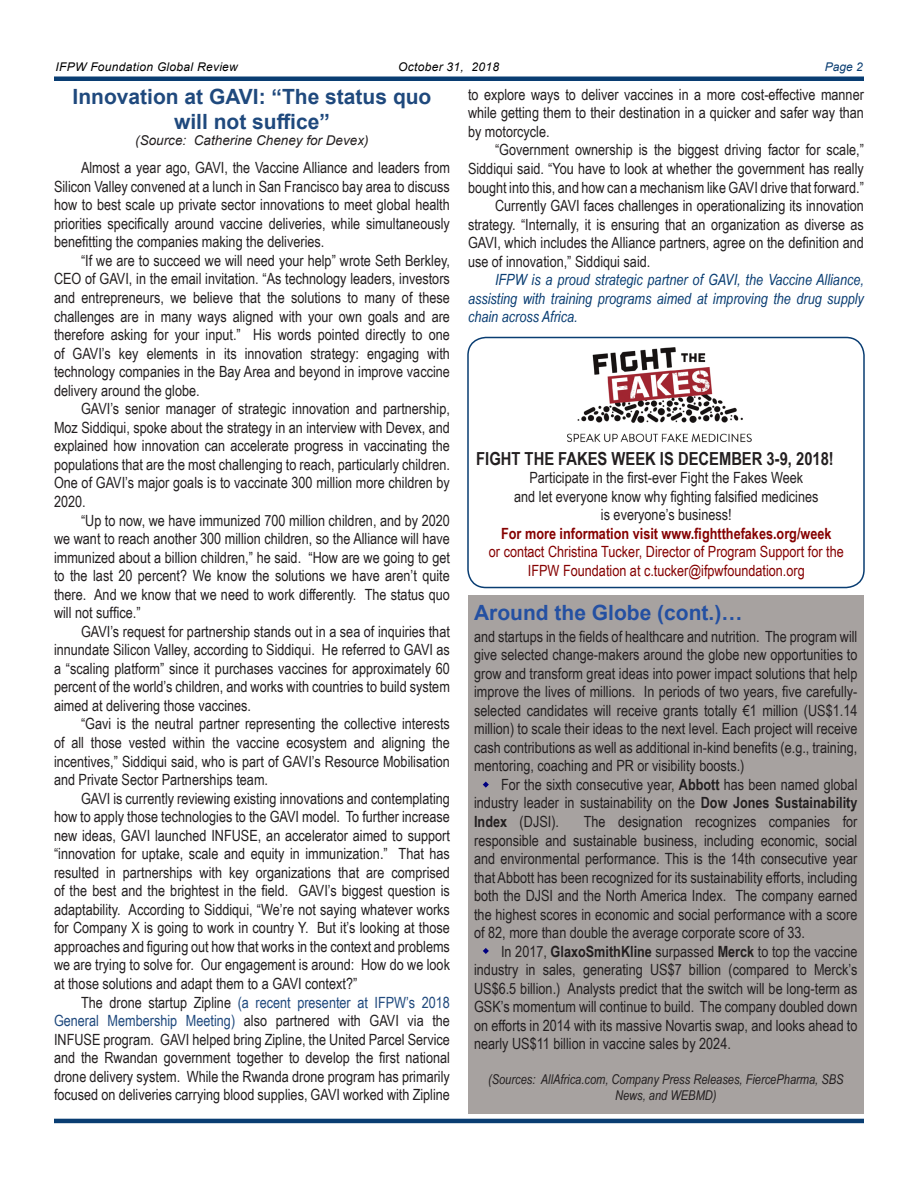
<style>
.page{position:relative;width:918px;height:1188px;background:#fff}
.page>*{position:absolute;margin:0;border:0;box-sizing:border-box;transform-origin:0 0}
.t1{font:700 21px/25.2px "Arial";color:#1f497d;text-align:center}
.t2{font:700 21px "Arial";color:#2450a2}
.t3{font:700 18px "Arial Narrow";color:#231f20}
.t4{font:15.45px/18.6px "Arial Narrow";color:#231f20;text-align:justify}
.t5{font:italic 15.45px/18.6px "Arial Narrow";color:#093d72;text-align:justify}
.t6{font:15.45px/18.6px "Arial Narrow";color:#850000;text-align:center}
.t7{font:700 15.45px "Arial Narrow";color:#850000}
.t8{font:italic 13.5px/16.2px "Arial Narrow";color:#231f20;text-align:center}
.t9{font:italic 13.5px "Arial";color:#231f20}
.Source{font:italic 12px "Arial";letter-spacing:.025em;color:#000}
.Source-2{font:italic 12px "Arial";color:#093d72}
.s1{color:#1f497d}
.s2{font-weight:700}
</style>
<div class="page">
<div style="left:54px;top:76px;width:810px;height:5px;background:#093d72"></div>
<div style="left:468px;top:596px;width:396px;height:518px;background:#a7a2a0"></div>
<div style="left:467px;top:337px;width:398px;height:251px;border:2px solid #093d72;border-radius:18px"></div>
<hr style="left:54px;top:1119px;width:810px;height:4px;background:#093d72">
<svg style="left:483px;top:948px;width:6px;height:6px"></svg>
<svg style="left:483px;top:781px;width:6px;height:7px"></svg>
<img style="left:567px;top:347px;width:185px;height:96px">
<p class="Source" style="left:56px;top:59px;width:184px">IFPW Foundation Global Review</p>
<p class="Source" style="left:398px;top:59px;width:102px">October 31, 2018</p>
<p class="Source-2" style="left:825px;top:59px;width:40px">Page 2</p>
<p class="t1" style="left:73px;top:84px;width:360px">Innovation at GAVI: “The status quo will not suffice”</p>
<p class="t9" style="left:135px;top:132px;width:235px">(Source: Catherine Cheney for Devex)</p>
<p class="t4" style="left:54px;top:158px;width:397px;text-indent:27px">Almost a year ago, GAVI, the Vaccine Alliance and leaders from Silicon Valley convened at a lunch in San Francisco bay area to discuss how to best scale up private sector innovations to meet global health priorities specifically around vaccine deliveries, while simultaneously benefitting the companies making the deliveries.</p>
<p class="t4" style="left:54px;top:251px;width:397px;text-indent:27px">“If we are to succeed we will need your help” wrote Seth Berkley, CEO of GAVI, in the email invitation. “As technology leaders, investors and entrepreneurs, we believe that the solutions to many of these challenges are in many ways aligned with your own goals and are therefore asking for your input.” His words pointed directly to one of GAVI’s key elements in its innovation strategy: engaging with technology companies in the Bay Area and beyond in improve vaccine delivery around the globe.</p>
<p class="t4" style="left:54px;top:399px;width:397px;text-indent:27px">GAVI’s senior manager of strategic innovation and partnership, Moz Siddiqui, spoke about the strategy in an interview with Devex, and explained how innovation can accelerate progress in vaccinating the populations that are the most challenging to reach, particularly children.<br>One of GAVI’s major goals is to vaccinate 300 million more children by 2020.</p>
<p class="t4" style="left:54px;top:510px;width:397px;text-indent:27px">“Up to now, we have immunized 700 million children, and by 2020 we want to reach another 300 million children, so the Alliance will have immunized about a billion children,” he said. “How are we going to get to the last 20 percent? We know the solutions we have aren’t quite there. And we know that we need to work differently. The status quo will not suffice.”</p>
<p class="t4" style="left:54px;top:621px;width:397px;text-indent:27px">GAVI’s request for partnership stands out in a sea of inquiries that innundate Silicon Valley, according to Siddiqui. He referred to GAVI as a “scaling platform” since it purchases vaccines for approximately 60 percent of the world’s children, and works with countries to build system aimed at delivering those vaccines.</p>
<p class="t4" style="left:54px;top:714px;width:397px;text-indent:27px">“Gavi is the neutral partner representing the collective interests of all those vested within the vaccine ecosystem and aligning the incentives,” Siddiqui said, who is part of GAVI’s Resource Mobilisation and Private Sector Partnerships team.</p>
<p class="t4" style="left:54px;top:788px;width:398px;text-indent:27px">GAVI is currently reviewing existing innovations and contemplating how to apply those technologies to the GAVI model. To further increase new ideas, GAVI launched INFUSE, an accelerator aimed to support “innovation for uptake, scale and equity in immunization.” That has resulted in partnerships with key organizations that are comprised of the best and the brightest in the field. GAVI’s biggest question is adaptability. According to Siddiqui, “We’re not saying whatever works for Company X is going to work in country Y. But it’s looking at those approaches and figuring out how that works in the context and problems we are trying to solve for. Our engagement is around: How do we look at those solutions and adapt them to a GAVI context?”</p>
<p class="t4" style="left:54px;top:992px;width:397px;text-indent:27px">The drone startup Zipline <span class="s1">(a recent presenter at IFPW’s 2018<br>General Membership Meeting)</span> also partnered with GAVI via the INFUSE program. GAVI helped bring Zipline, the United Parcel Service and the Rwandan government together to develop the first national drone delivery system. While the Rwanda drone program has primarily focused on deliveries carrying blood supplies, GAVI worked with Zipline</p>
<p class="t4" style="left:468px;top:84px;width:398px">to explore ways to deliver vaccines in a more cost-effective manner while getting them to their destination in a quicker and safer way than by motorcycle.</p>
<p class="t4" style="left:468px;top:140px;width:397px;text-indent:27px">“Government ownership is the biggest driving factor for scale,” Siddiqui said. “You have to look at whether the government has really bought into this, and how can a mechanism like GAVI drive that forward.”</p>
<p class="t4" style="left:468px;top:196px;width:397px;text-indent:27px">Currently GAVI faces challenges in operationalizing its innovation strategy. “Internally, it is ensuring that an organization as diverse as GAVI, which includes the Alliance partners, agree on the definition and use of innovation,” Siddiqui said.</p>
<p class="t5" style="left:468px;top:270px;width:397px;text-indent:27px">IFPW is a proud strategic partner of GAVI, the Vaccine Alliance, assisting with training programs aimed at improving the drug supply chain across Africa.</p>
<p class="t3" style="left:476px;top:445px;width:359px">FIGHT THE FAKES WEEK IS DECEMBER 3-9, 2018!</p>
<p class="t4" style="left:529px;top:468px;width:275px">Participate in the first-ever Fight the Fakes Week</p>
<p class="t4" style="left:514px;top:486px;width:306px">and let everyone know why fighting falsified medicines</p>
<p class="t4" style="left:601px;top:505px;width:132px">is everyone’s business!</p>
<p class="t7" style="left:501px;top:522px;width:332px">For more information visit www.fightthefakes.org/week</p>
<p class="t6" style="left:489px;top:542px;width:356px">or contact Christina Tucker, Director of Program Support for the<br>IFPW Foundation at c.tucker@ifpwfoundation.org</p>
<p class="t2" style="left:474px;top:598px;width:270px">Around the Globe (cont.)…</p>
<p class="t4" style="left:474px;top:626px;width:385px">and startups in the fields of healthcare and nutrition. The program will give selected change-makers around the globe new opportunities to grow and transform great ideas into power impact solutions that help improve the lives of millions. In periods of two years, five carefully&shy;selected candidates will receive grants totally €1 million (US$1.14 million) to scale their ideas to the next level. Each project will receive cash contributions as well as additional in-kind benefits (e.g., training, mentoring, coaching and PR or visibility boosts.)</p>
<p class="t4" style="left:474px;top:775px;width:385px;text-indent:27px">For the sixth consecutive year, <span class="s2">Abbott</span> has been named global industry leader in sustainability on the <span class="s2">Dow Jones Sustainability Index</span> (DJSI).</p>
<p class="t4" style="left:474px;top:812px;width:385px;text-indent:110px">The designation recognizes companies for responsible and sustainable business, including economic, social and environmental performance. This is the 14th consecutive year that Abbott has been recognized for its sustainability efforts, including both the DJSI and the North America Index. The company earned the highest scores in economic and social performance with a score of 82, more than double the average corporate score of 33.</p>
<p class="t4" style="left:474px;top:941px;width:385px;text-indent:27px">In 2017, <span class="s2">GlaxoSmithKline</span> surpassed <span class="s2">Merck</span> to top the vaccine industry in sales, generating US$7 billion (compared to Merck’s US$6.5 billion.) Analysts predict that the switch will be long-term as GSK’s momentum will continue to build. The company doubled down on efforts in 2014 with its massive Novartis swap, and looks ahead to nearly US$11 billion in vaccine sales by 2024.</p>
<p class="t8" style="left:488px;top:1071px;width:357px">(Sources: AllAfrica.com, Company Press Releases, FiercePharma, SBS<br>News, and WEBMD)</p>
</div>
